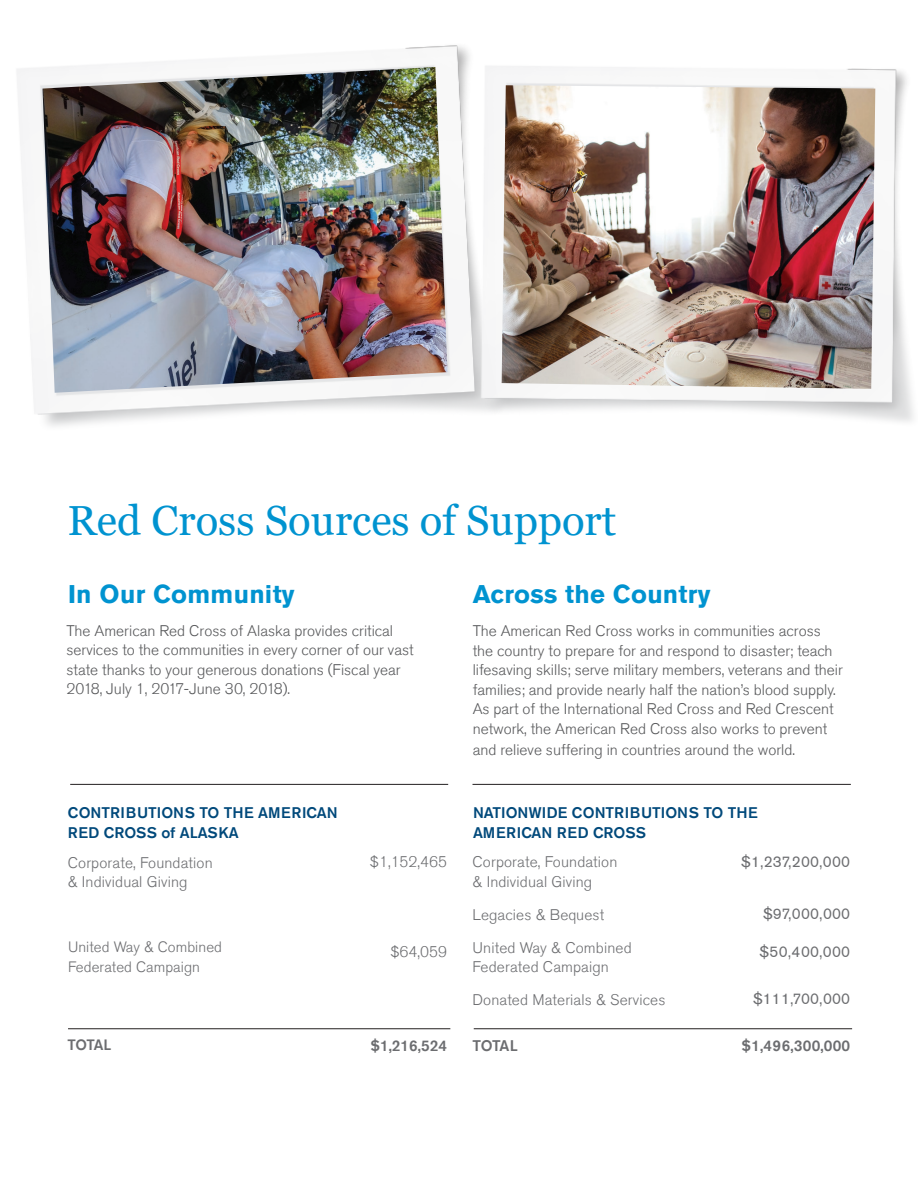
<style>
.page{position:relative;width:918px;height:1188px;background:#fff}
.page>*{position:absolute;margin:0;border:0;box-sizing:border-box;transform-origin:0 0}
.t1{font:42px "Georgia";color:#0093d0}
.t2{font:700 25.5px "Akzidenz Grotesk Std";letter-spacing:.01em;color:#0093d0}
.t3{font:300 15.3px/19.5px "Akzidenz Grotesk Std";color:#57585a}
.t4{font:300 15.3px/19.5px "Akzidenz Grotesk Std";letter-spacing:.01em;color:#6c6d70}
.t5{font:500 15.3px/19.5px "Akzidenz Grotesk Std";color:#00497b}
.t6{font:15.3px "Akzidenz Grotesk Std";letter-spacing:.01em;color:#6c6d70}
.t7{font:500 15.3px "Akzidenz Grotesk Std";letter-spacing:.005em;color:#6c6d70}
.t8{font:300 15px/20.4px "Akzidenz Grotesk Std";letter-spacing:.005em;color:#6c6d70}
.t9{font:500 15px "Akzidenz Grotesk Std";letter-spacing:-.03em;color:#6c6d70}
</style>
<div class="page">
<img style="left:17px;top:45px;width:436px;height:381px">
<img style="left:43px;top:67px;width:405px;height:326px">
<img style="left:453px;top:45px;width:461px;height:377px">
<img style="left:502px;top:85px;width:373px;height:304px">
<hr style="left:70px;top:784px;width:378px;height:1px;background:#231f20">
<hr style="left:68px;top:1028px;width:382px;height:1px;background:#231f20">
<hr style="left:474px;top:1028px;width:378px;height:1px;background:#231f20">
<hr style="left:472px;top:784px;width:379px;height:1px;background:#231f20">
<h1 class="t1" style="left:68px;top:495px;width:550px">Red Cross Sources of Support</h1>
<h2 class="t2" style="left:68px;top:580px;width:228px">In Our Community</h2>
<p class="t3" style="left:67px;top:621px;width:349px">The American Red Cross of Alaska provides critical services to the communities in every corner of our vast state thanks to your generous donations (Fiscal year 2018, July 1, 2017-June 30, 2018).</p>
<p class="t5" style="left:68px;top:803px;width:271px">CONTRIBUTIONS TO THE AMERICAN<br>RED CROSS of ALASKA</p>
<p class="t4" style="left:68px;top:853px;width:146px">Corporate, Foundation &amp; Individual Giving</p>
<p class="t4" style="left:370px;top:852px;width:79px">$1,152,465</p>
<p class="t8" style="left:68px;top:937px;width:156px">United Way &amp; Combined<br>Federated Campaign</p>
<p class="t4" style="left:390px;top:942px;width:58px">$64,059</p>
<p class="t9" style="left:67px;top:1036px;width:46px">TOTAL</p>
<p class="t7" style="left:371px;top:1036px;width:78px">$1,216,524</p>
<h2 class="t2" style="left:473px;top:580px;width:239px">Across the Country</h2>
<p class="t3" style="left:473px;top:622px;width:372px">The American Red Cross works in communities across the country to prepare for and respond to disaster; teach lifesaving skills; serve military members, veterans and their families; and provide nearly half the nation’s blood supply.<br>As part of the International Red Cross and Red Crescent network, the American Red Cross also works to prevent</p>
<p class="t3" style="left:473px;top:740px;width:324px">and relieve suffering in countries around the world.</p>
<p class="t5" style="left:473px;top:803px;width:286px">NATIONWIDE CONTRIBUTIONS TO THE<br>AMERICAN RED CROSS</p>
<p class="t4" style="left:472px;top:853px;width:146px">Corporate, Foundation &amp; Individual Giving</p>
<p class="t4" style="left:472px;top:898px;width:161px;line-height:33px">Legacies &amp; Bequest<br>United Way &amp; Combined</p>
<p class="t4" style="left:473px;top:951px;width:194px;line-height:33px">Federated Campaign<br>Donated Materials &amp; Services</p>
<p class="t6" style="left:741px;top:853px;width:110px">$1,237,200,000</p>
<p class="t6" style="left:763px;top:905px;width:89px">$97,000,000</p>
<p class="t6" style="left:760px;top:943px;width:92px">$50,400,000</p>
<p class="t6" style="left:753px;top:990px;width:99px">$111,700,000</p>
<p class="t7" style="left:473px;top:1036px;width:47px">TOTAL</p>
<p class="t7" style="left:742px;top:1036px;width:110px">$1,496,300,000</p>
</div>
